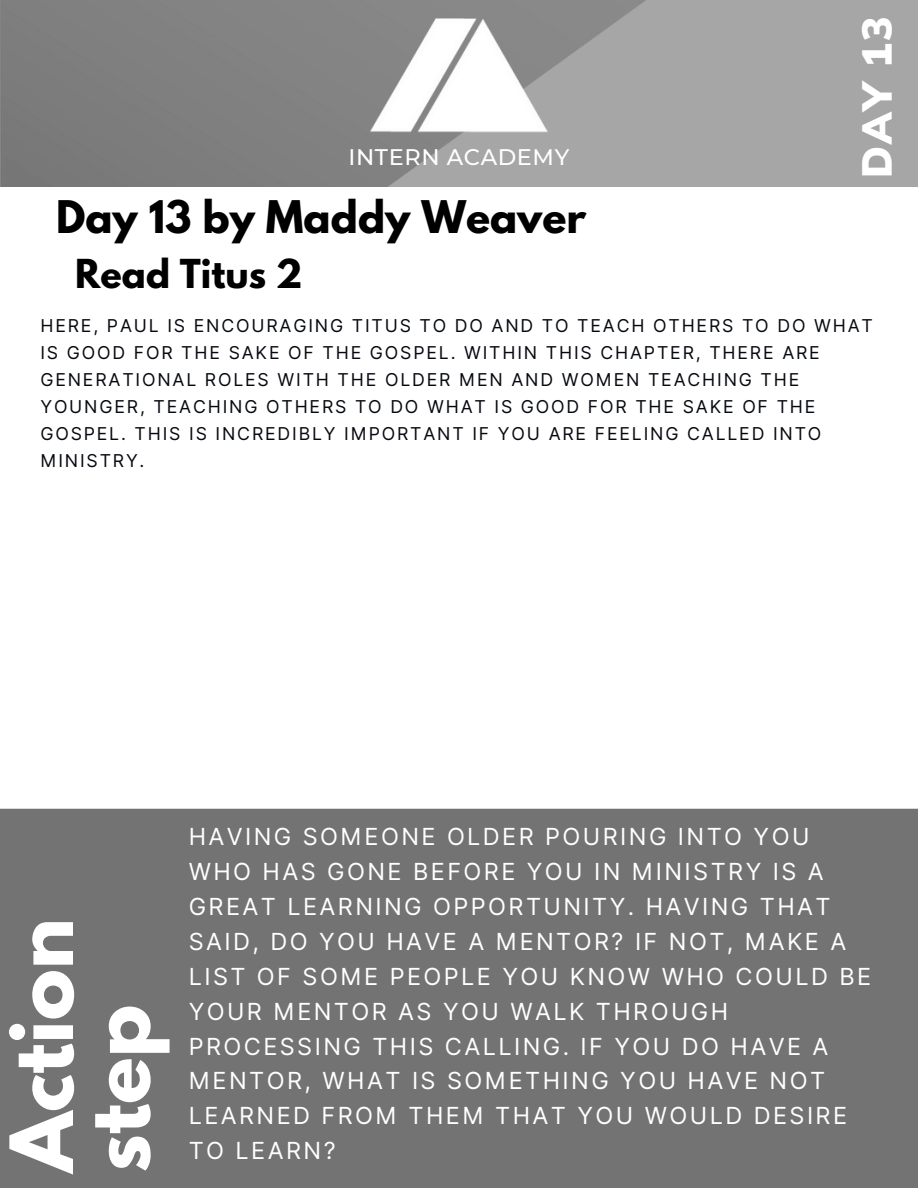
<style>
.page{position:relative;width:918px;height:1188px;background:#fff}
.page>*{position:absolute;margin:0;border:0;box-sizing:border-box;transform-origin:0 0}
.t1{font:700 77.1px "League Spartan";color:#fff}
.t2{font:900 41.1px "Muli";color:#fff}
.t3{font:700 39.9px "League Spartan";color:#000}
.t4{font:700 35.4px "League Spartan";color:#000}
.t5{font:23.55px/34.8px "Inter";letter-spacing:.105em;color:#fff}
.t6{font:500 22.5px "Montserrat";letter-spacing:.025em;color:#fff}
.t7{font:17.7px/27px "Inter";letter-spacing:.105em;color:#06090f}
</style>
<div class="page">
<svg style="left:0;top:0;width:917px;height:186px;background:#929292"></svg>
<div style="left:899px;top:61px;width:19px;height:36px;background:#a6a6a6"></div>
<img style="left:297px;top:0;width:323px;height:187px">
<div style="left:0;top:809px;width:918px;height:379px;background:#737373"></div>
<p class="t6" style="left:349px;top:144px;width:222px">INTERN ACADEMY</p>
<p class="t3" style="left:56px;top:197px;width:532px">Day 13 by Maddy Weaver</p>
<p class="t4" style="left:75px;top:256px;width:229px">Read Titus 2</p>
<p class="t2" style="left:851px;top:178px;width:163px;rotate:-90deg">DAY 13</p>
<p class="t7" style="left:40px;top:312px;width:834px">HERE, PAUL IS ENCOURAGING TITUS TO DO AND TO TEACH OTHERS TO DO WHAT IS GOOD FOR THE SAKE OF THE GOSPEL. WITHIN THIS CHAPTER, THERE ARE GENERATIONAL ROLES WITH THE OLDER MEN AND WOMEN TEACHING THE YOUNGER, TEACHING OTHERS TO DO WHAT IS GOOD FOR THE SAKE OF THE GOSPEL. THIS IS INCREDIBLY IMPORTANT IF YOU ARE FEELING CALLED INTO MINISTRY.</p>
<p class="t1" style="left:4px;top:1172px;width:256px;rotate:-90deg">Action</p>
<p class="t1" style="left:80px;top:1172px;width:169px;rotate:-90deg">step</p>
<p class="t5" style="left:189px;top:819px;width:684px">HAVING SOMEONE OLDER POURING INTO YOU WHO HAS GONE BEFORE YOU IN MINISTRY IS A GREAT LEARNING OPPORTUNITY. HAVING THAT SAID, DO YOU HAVE A MENTOR? IF NOT, MAKE A LIST OF SOME PEOPLE YOU KNOW WHO COULD BE YOUR MENTOR AS YOU WALK THROUGH PROCESSING THIS CALLING. IF YOU DO HAVE A MENTOR, WHAT IS SOMETHING YOU HAVE NOT LEARNED FROM THEM THAT YOU WOULD DESIRE</p>
<p class="t5" style="left:189px;top:1133px;width:148px">TO LEARN?</p>
</div>
